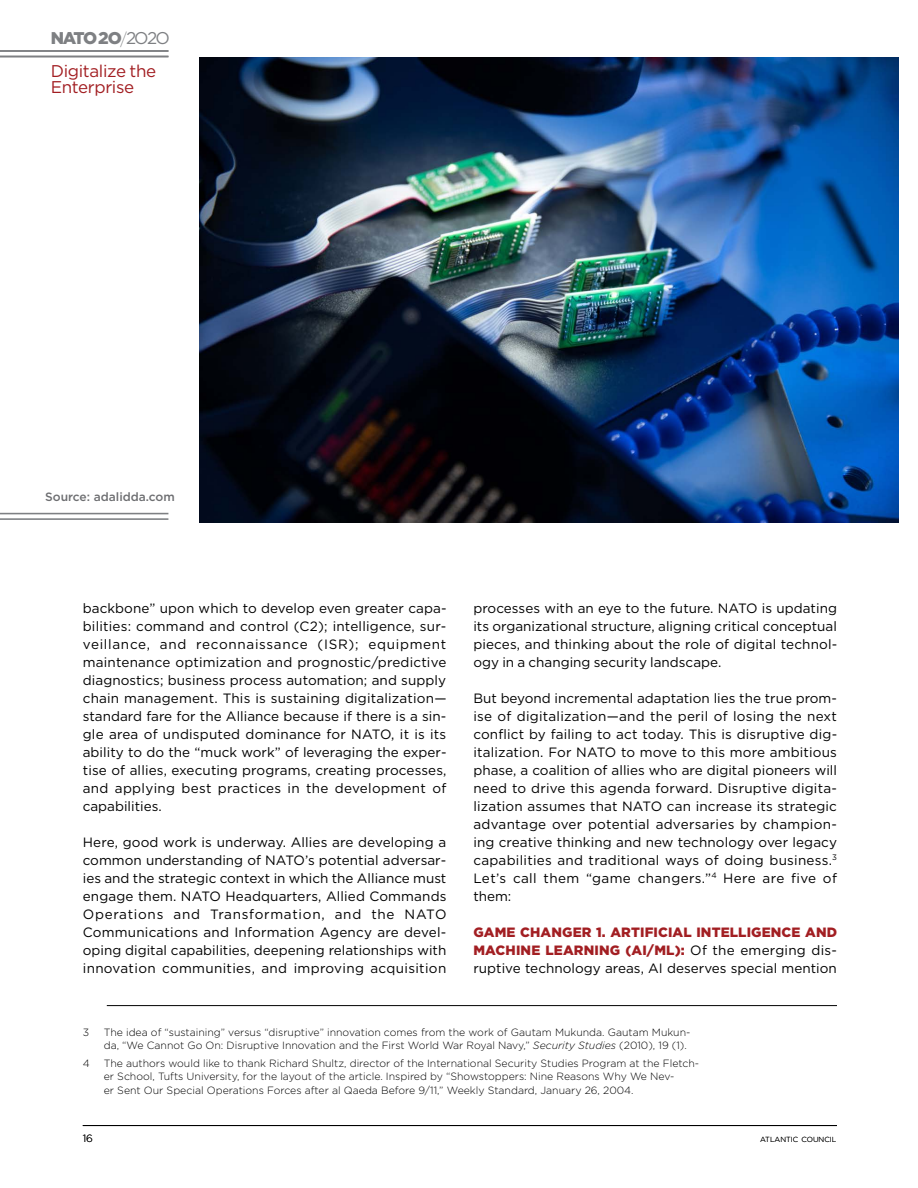
<style>
.page{position:relative;width:918px;height:1188px;background:#fff}
.page>*{position:absolute;margin:0;border:0;box-sizing:border-box;transform-origin:0 0}
.t1{font:16.95px/16.5px "Gotham";letter-spacing:-.02em;color:#a21e22}
.t2{font:900 16.95px "Gotham";letter-spacing:-.08em;color:#7e8083}
.t3{font:13.5px/18px "Gotham";letter-spacing:.01em;color:#000;text-align:justify}
.t4{font:500 12px "Gotham";color:#6d6e71}
.t5{font:300 10.5px/13.5px "Gotham";color:#000}
.t6{font:300 7.35px "Gotham";color:#000}
.s1{font-weight:300}
.s2{font-weight:400}
.s3{font-weight:900;color:#a21e22}
.s4{font-style:italic}
</style>
<div class="page">
<hr style="left:83px;top:1125px;width:754px;height:1px;background:#000">
<hr style="left:107px;top:1005px;width:730px;height:1px;background:#000">
<svg style="left:0;top:50px;width:168px;height:7px"></svg>
<svg style="left:0;top:512px;width:168px;height:8px"></svg>
<img style="left:200px;top:57px;width:698px;height:466px">
<p class="t2" style="left:51px;top:27px;width:121px">NATO 2O<span class="s1">/</span><span class="s2">2O2O</span></p>
<p class="t1" style="left:51px;top:62px;width:107px">Digitalize the<br>Enterprise</p>
<p class="t4" style="left:45px;top:489px;width:131px">Source: adalidda.com</p>
<p class="t3" style="left:83px;top:599px;width:365px">backbone” upon which to develop even greater capa&shy;bilities: command and control (C2); intelligence, sur&shy;veillance, and reconnaissance (ISR); equipment maintenance optimization and prognostic/predictive diagnostics; business process automation; and supply chain management. This is sustaining digitalization— standard fare for the Alliance because if there is a sin&shy;gle area of undisputed dominance for NATO, it is its ability to do the “muck work” of leveraging the exper&shy;tise of allies, executing programs, creating processes, and applying best practices in the development of capabilities.</p>
<p class="t3" style="left:83px;top:833px;width:365px">Here, good work is underway. Allies are developing a common understanding of NATO’s potential adversar&shy;ies and the strategic context in which the Alliance must engage them. NATO Headquarters, Allied Commands Operations and Transformation, and the NATO Communications and Information Agency are devel&shy;oping digital capabilities, deepening relationships with innovation communities, and improving acquisition</p>
<p class="t3" style="left:473px;top:599px;width:365px">processes with an eye to the future. NATO is updating its organizational structure, aligning critical conceptual pieces, and thinking about the role of digital technol&shy;ogy in a changing security landscape.</p>
<p class="t3" style="left:473px;top:689px;width:365px">But beyond incremental adaptation lies the true prom&shy;ise of digitalization—and the peril of losing the next conflict by failing to act today. This is disruptive dig&shy;italization. For NATO to move to this more ambitious phase, a coalition of allies who are digital pioneers will need to drive this agenda forward. Disruptive digita&shy;lization assumes that NATO can increase its strategic advantage over potential adversaries by champion&shy;ing creative thinking and new technology over legacy capabilities and traditional ways of doing business.<sup>3<br></sup>Let’s call them “game changers.”<sup>4</sup> Here are five of them:</p>
<p class="t3" style="left:473px;top:923px;width:365px"><span class="s3">GAME CHANGER 1. ARTIFICIAL INTELLIGENCE AND MACHINE LEARNING (AI/ML):</span> Of the emerging dis&shy;ruptive technology areas, AI deserves special mention</p>
<p class="t5" style="left:83px;top:1025px;width:8px">3</p>
<p class="t5" style="left:104px;top:1025px;width:588px">The idea of “sustaining” versus “disruptive” innovation comes from the work of Gautam Mukunda. Gautam Mukun&shy;da, “We Cannot Go On: Disruptive Innovation and the First World War Royal Navy,” <span class="s4">Security Studies</span> (2010), 19 (1).</p>
<p class="t5" style="left:83px;top:1056px;width:8px">4</p>
<p class="t5" style="left:104px;top:1056px;width:597px">The authors would like to thank Richard Shultz, director of the International Security Studies Program at the Fletch&shy;er School, Tufts University, for the layout of the article. Inspired by “Showstoppers: Nine Reasons Why We Nev-<br>er Sent Our Special Operations Forces after al Qaeda Before 9/11,” Weekly Standard, January 26, 2004.</p>
<p class="t5" style="left:83px;top:1132px;width:12px">16</p>
<p class="t6" style="left:760px;top:1135px;width:78px">ATLANTIC COUNCIL</p>
</div>
